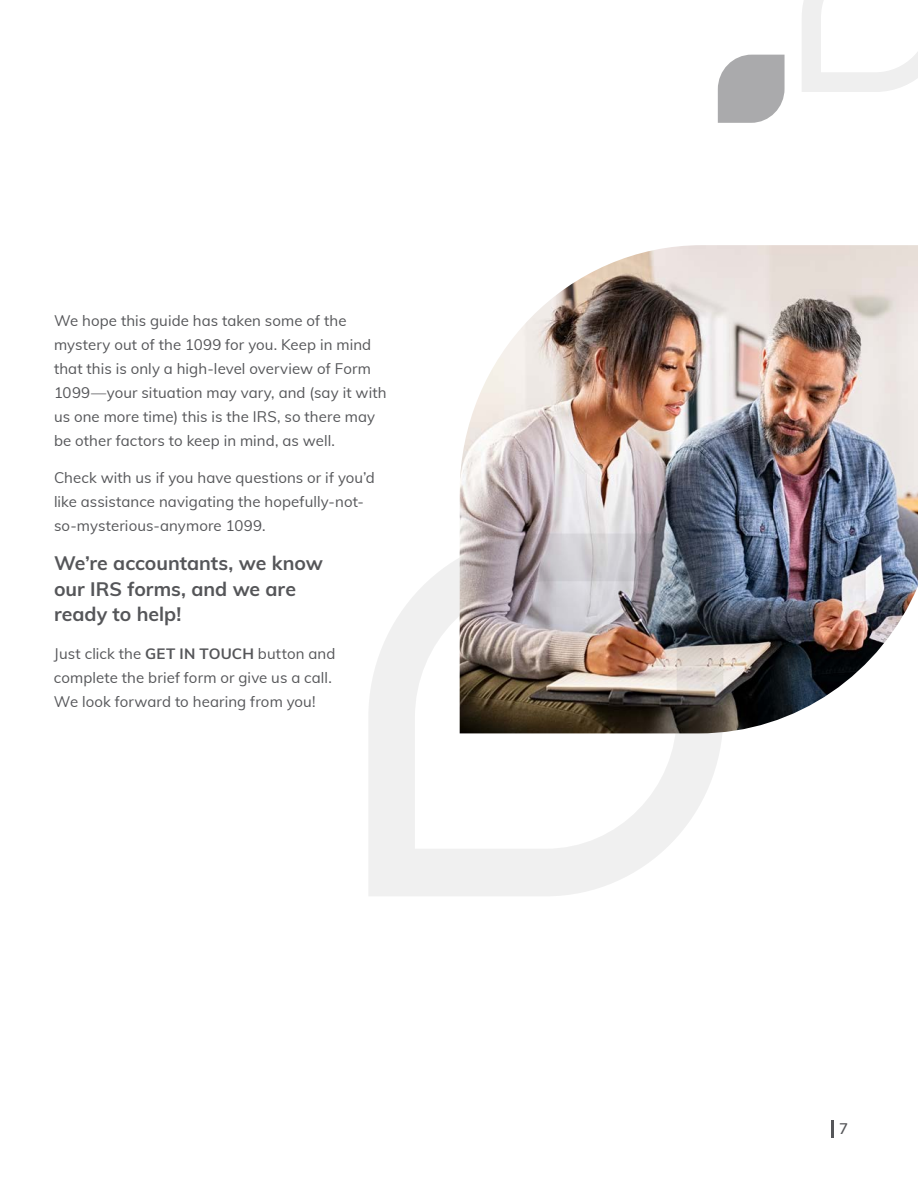
<style>
.page{position:relative;width:918px;height:1188px;background:#fff}
.page>*{position:absolute;margin:0;border:0;box-sizing:border-box;transform-origin:0 0}
.t1{font:700 19.5px/25.5px "Muli";color:#555659}
.t2{font:15px/24px "Muli";letter-spacing:.005em;color:#555659}
.t3{font:600 15px "Muli";color:#555659}
.s1{font-weight:700}
</style>
<div class="page">
<img style="left:460px;top:245px;width:458px;height:488px">
<svg style="left:802px;top:0;width:116px;height:92px"></svg>
<svg style="left:718px;top:55px;width:67px;height:68px;background:#b3b3b5"></svg>
<svg style="left:832px;top:1120px;width:2px;height:18px"></svg>
<img style="left:369px;top:534px;width:354px;height:362px">
<p class="t2" style="left:54px;top:307px;width:334px">We hope this guide has taken some of the mystery out of the 1099 for you. Keep in mind that this is only a high-level overview of Form 1099—your situation may vary, and (say it with us one more time) this is the IRS, so there may be other factors to keep in mind, as well.</p>
<p class="t2" style="left:54px;top:465px;width:322px">Check with us if you have questions or if you’d like assistance navigating the hopefully-not&shy;so-mysterious-anymore 1099.</p>
<p class="t1" style="left:54px;top:549px;width:270px">We’re accountants, we know our IRS forms, and we are ready to help!</p>
<p class="t2" style="left:54px;top:640px;width:283px">Just click the <span class="s1">GET IN TOUCH</span> button and complete the brief form or give us a call.<br>We look forward to hearing from you!</p>
<p class="t3" style="left:839px;top:1118px;width:10px">7</p>
</div>
